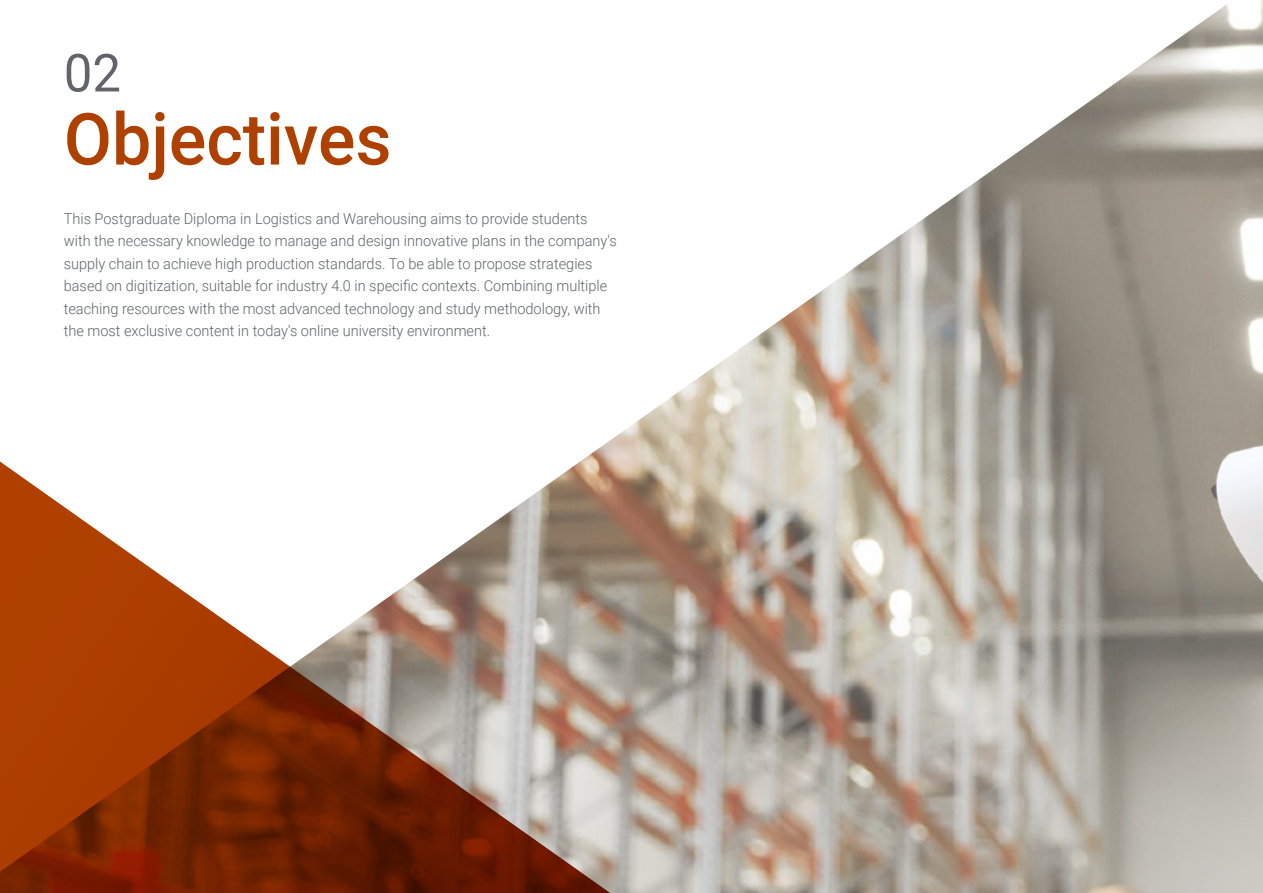
<style>
.page{position:relative;width:1263px;height:893px;background:#fff}
.page>*{position:absolute;margin:0;border:0;box-sizing:border-box;transform-origin:0 0}
.t1{font:500 72px "Roboto";color:#ae4000}
.t2{font:52.5px "Roboto";color:#61646a}
.t3{font:300 15px/22.5px "Roboto";color:#61646a}
</style>
<div class="page">
<img style="left:602px;top:0;width:661px;height:893px">
<svg style="left:0;top:446px;width:640px;height:447px"></svg>
<h2 class="t2" style="left:64px;top:36px;width:59px">02</h2>
<h1 class="t1" style="left:64px;top:89px;width:329px">Objectives</h1>
<p class="t3" style="left:64px;top:207px;width:555px">This Postgraduate Diploma in Logistics and Warehousing aims to provide students with the necessary knowledge to manage and design innovative plans in the company's supply chain to achieve high production standards. To be able to propose strategies based on digitization, suitable for industry 4.0 in specific contexts. Combining multiple teaching resources with the most advanced technology and study methodology, with the most exclusive content in today's online university environment.</p>
</div>
